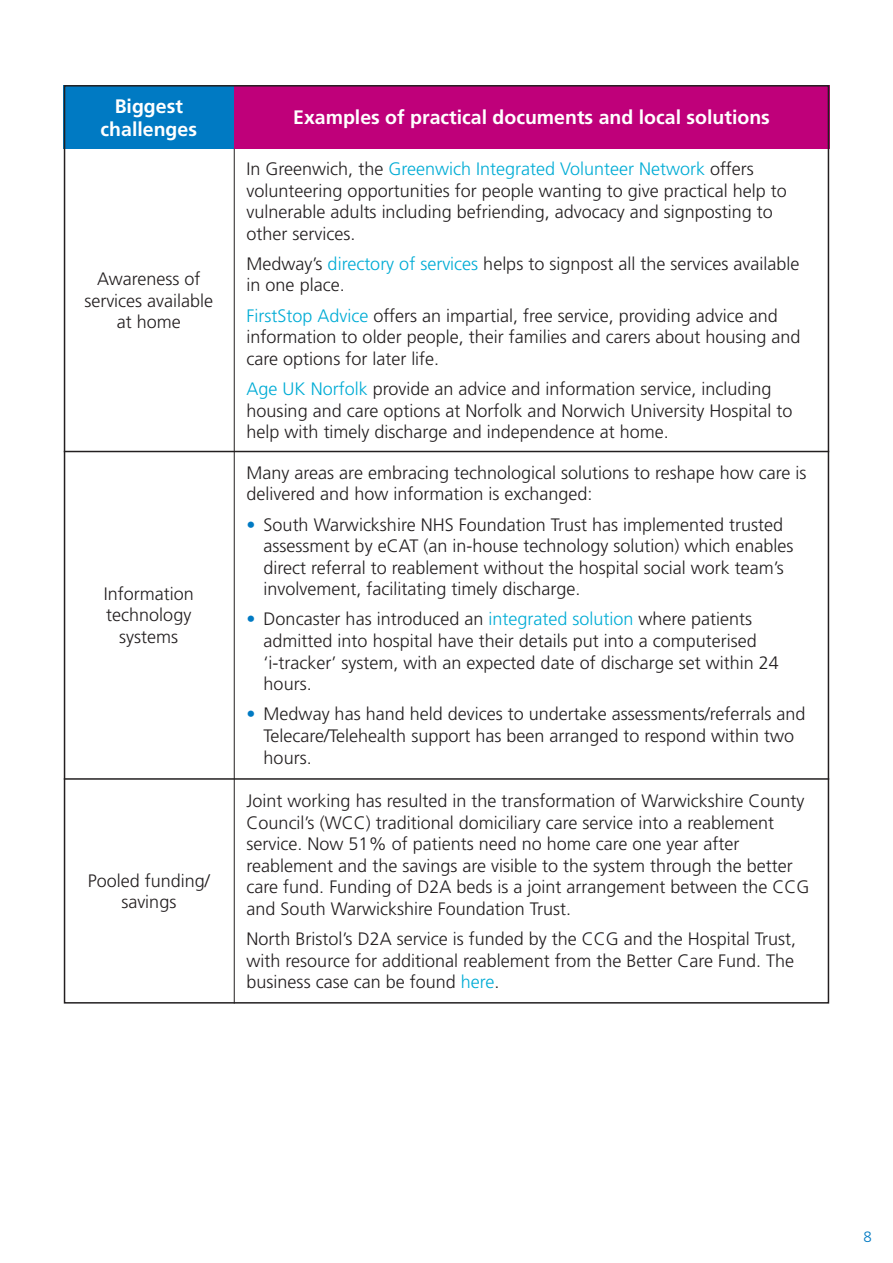
<style>
.page{position:relative;width:893px;height:1263px;background:#fff}
.page>*{position:absolute;margin:0;border:0;box-sizing:border-box;transform-origin:0 0}
.t1{font:700 19.5px/22.5px "Frutiger";color:#fff;text-align:center}
.t2{font:300 18px/21.6px "Frutiger";color:#231f20}
.t3{font:300 15px "Frutiger";color:#007ac3}
.s1{color:#00acd5}
.s2{color:#007ac3}
</style>
<div class="page">
<div style="left:64px;top:85px;width:170px;height:64px;background:#007ac3"></div>
<div style="left:234px;top:85px;width:595px;height:64px;background:#bf007a"></div>
<hr style="left:64px;top:451px;width:765px;height:1px;background:#231f20">
<hr style="left:64px;top:778px;width:765px;height:2px;background:#231f20">
<hr style="left:234px;top:149px;width:1px;height:854px;background:#231f20">
<p class="t1" style="left:101px;top:95px;width:98px">Biggest challenges</p>
<p class="t2" style="left:84px;top:268px;width:130px;text-align:center">Awareness of services available at home</p>
<p class="t2" style="left:104px;top:583px;width:92px;text-align:center">Information technology systems</p>
<p class="t2" style="left:88px;top:870px;width:124px;text-align:center">Pooled funding/ savings</p>
<p class="t1" style="left:293px;top:106px;width:478px">Examples of practical documents and local solutions</p>
<p class="t2" style="left:247px;top:158px;width:542px">In Greenwich, the <span class="s1">Greenwich Integrated Volunteer Network</span> offers volunteering opportunities for people wanting to give practical help to vulnerable adults including befriending, advocacy and signposting to other services.</p>
<p class="t2" style="left:247px;top:253px;width:554px">Medway’s <span class="s1">directory of services</span> helps to signpost all the services available in one place.</p>
<p class="t2" style="left:247px;top:305px;width:555px"><span class="s1">FirstStop Advice</span> offers an impartial, free service, providing advice and information to older people, their families and carers about housing and care options for later life.</p>
<p class="t2" style="left:247px;top:378px;width:547px"><span class="s1">Age UK Norfolk</span> provide an advice and information service, including housing and care options at Norfolk and Norwich University Hospital to help with timely discharge and independence at home.</p>
<p class="t2" style="left:247px;top:462px;width:561px">Many areas are embracing technological solutions to reshape how care is delivered and how information is exchanged:</p>
<p class="t2" style="left:264px;top:514px;width:531px;text-indent:-17px"><span class="s2">•</span> South Warwickshire NHS Foundation Trust has implemented trusted assessment by eCAT (an in-house technology solution) which enables direct referral to reablement without the hospital social work team’s involvement, facilitating timely discharge.</p>
<p class="t2" style="left:264px;top:609px;width:517px;text-indent:-17px"><span class="s2">•</span> Doncaster has introduced an <span class="s1">integrated solution</span> where patients admitted into hospital have their details put into a computerised ‘i-tracker’ system, with an expected date of discharge set within 24 hours.</p>
<p class="t2" style="left:264px;top:704px;width:543px;text-indent:-17px"><span class="s2">•</span> Medway has hand held devices to undertake assessments/referrals and<br>Telecare/Telehealth support has been arranged to respond within two hours.</p>
<p class="t2" style="left:247px;top:790px;width:564px">Joint working has resulted in the transformation of Warwickshire County Council’s (WCC) traditional domiciliary care service into a reablement service. Now 51% of patients need no home care one year after reablement and the savings are visible to the system through the better care fund. Funding of D2A beds is a joint arrangement between the CCG and South Warwickshire Foundation Trust.</p>
<p class="t2" style="left:247px;top:928px;width:551px;text-align:justify">North Bristol’s D2A service is funded by the CCG and the Hospital Trust, with resource for additional reablement from the Better Care Fund. The business case can be found <span class="s1">here</span>.</p>
<p class="t3" style="left:863px;top:1228px;width:10px">8</p>
</div>
